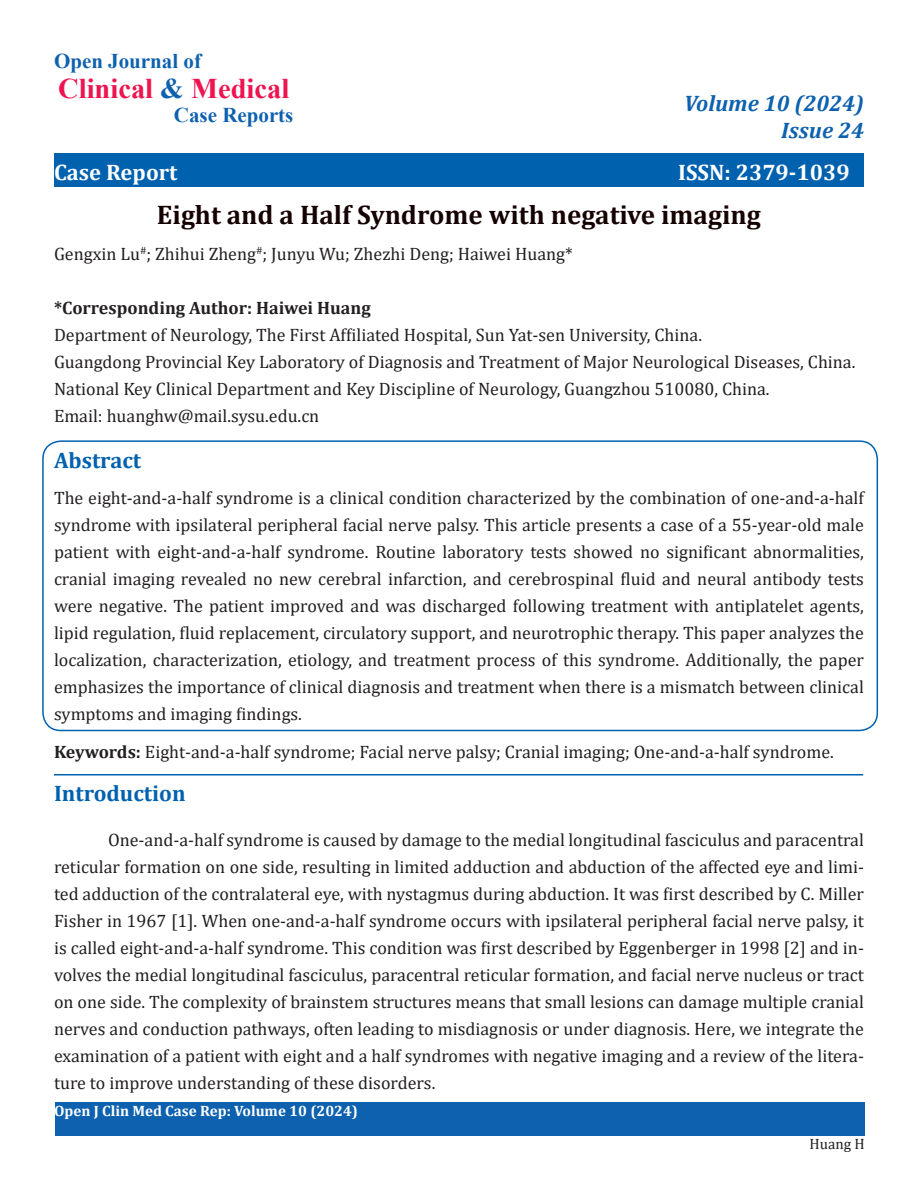
<style>
.page{position:relative;width:918px;height:1188px;background:#fff}
.page>*{position:absolute;margin:0;border:0;box-sizing:border-box;transform-origin:0 0}
.t1{font:700 28.5px "Times New Roman";color:#ed1450}
.t2{font:700 27px "Cambria";color:#150000}
.t3{font:700 22.5px "Cambria";color:#fff}
.t4{font:italic 700 22.5px "Cambria";color:#0d61af}
.t5{font:700 22.5px "Cambria";color:#0061af}
.t6{font:700 21px "Times New Roman";color:#0d61af}
.t7{font:18px/27px "Cambria";color:#231f20;text-align:justify}
.t8{font:700 18px "Cambria";color:#231f20}
.t9{font:700 15px "Cambria";color:#fff}
.t10{font:15px "Cambria";color:#231f20}
.s1{color:#0d61af}
.s2{font-weight:700}
</style>
<div class="page">
<div style="left:54px;top:153px;width:810px;height:34px;background:#0061af"></div>
<div style="left:55px;top:1102px;width:810px;height:34px;background:#0d61af"></div>
<div style="left:42px;top:440px;width:836px;height:291px;border:2px solid #0061af;border-radius:18px"></div>
<hr style="left:54px;top:774px;width:809px;height:2px;background:#0061af">
<p class="t6" style="left:54px;top:46px;width:149px">Open Journal of</p>
<p class="t1" style="left:58px;top:68px;width:233px">Clinical <span class="s1">&amp;</span> Medical</p>
<p class="t6" style="left:174px;top:100px;width:121px">Case Reports</p>
<p class="t3" style="left:54px;top:156px;width:125px">Case Report</p>
<p class="t4" style="left:684px;top:88px;width:181px">Volume 10 (2024)</p>
<p class="t4" style="left:781px;top:115px;width:84px">Issue 24</p>
<p class="t3" style="left:678px;top:156px;width:173px">ISSN: 2379-1039</p>
<p class="t2" style="left:157px;top:195px;width:605px">Eight and a Half Syndrome with negative imaging</p>
<p class="t7" style="left:54px;top:240px;width:520px">Gengxin Lu<sup>#</sup>; Zhihui Zheng<sup>#</sup>; Junyu Wu; Zhezhi Deng; Haiwei Huang*</p>
<p class="t8" style="left:54px;top:295px;width:318px">*Corresponding Author: Haiwei Huang</p>
<p class="t7" style="left:54px;top:321px;width:650px">Department of Neurology, The First Affiliated Hospital, Sun Yat-sen University, China.</p>
<p class="t7" style="left:54px;top:348px;width:803px">Guangdong Provincial Key Laboratory of Diagnosis and Treatment of Major Neurological Diseases, China.</p>
<p class="t7" style="left:54px;top:375px;width:717px">National Key Clinical Department and Key Discipline of Neurology, Guangzhou 510080, China.</p>
<p class="t7" style="left:54px;top:402px;width:267px">Email: huanghw@mail.sysu.edu.cn</p>
<p class="t5" style="left:54px;top:444px;width:89px">Abstract</p>
<p class="t7" style="left:54px;top:484px;width:812px">The eight-and-a-half syndrome is a clinical condition characterized by the combination of one-and-a-half syndrome with ipsilateral peripheral facial nerve palsy. This article presents a case of a 55-year-old male patient with eight-and-a-half syndrome. Routine laboratory tests showed no significant abnormalities, cranial imaging revealed no new cerebral infarction, and cerebrospinal fluid and neural antibody tests were negative. The patient improved and was discharged following treatment with antiplatelet agents, lipid regulation, fluid replacement, circulatory support, and neurotrophic therapy. This paper analyzes the localization, characterization, etiology, and treatment process of this syndrome. Additionally, the paper emphasizes the importance of clinical diagnosis and treatment when there is a mismatch between clinical symptoms and imaging findings.</p>
<p class="t7" style="left:54px;top:738px;width:781px"><span class="s2">Keywords:</span> Eight-and-a-half syndrome; Facial nerve palsy; Cranial imaging; One-and-a-half syndrome.</p>
<p class="t5" style="left:54px;top:778px;width:133px">Introduction</p>
<p class="t7" style="left:54px;top:827px;width:812px;text-indent:54px">One-and-a-half syndrome is caused by damage to the medial longitudinal fasciculus and paracentral reticular formation on one side, resulting in limited adduction and abduction of the affected eye and limi&shy;ted adduction of the contralateral eye, with nystagmus during abduction. It was first described by C. Miller Fisher in 1967 [1]. When one-and-a-half syndrome occurs with ipsilateral peripheral facial nerve palsy, it is called eight-and-a-half syndrome. This condition was first described by Eggenberger in 1998 [2] and in&shy;volves the medial longitudinal fasciculus, paracentral reticular formation, and facial nerve nucleus or tract on one side. The complexity of brainstem structures means that small lesions can damage multiple cranial nerves and conduction pathways, often leading to misdiagnosis or under diagnosis. Here, we integrate the examination of a patient with eight and a half syndromes with negative imaging and a review of the litera&shy;ture to improve understanding of these disorders.</p>
<p class="t9" style="left:54px;top:1100px;width:306px">Open J Clin Med Case Rep: Volume 10 (2024)</p>
<p class="t10" style="left:809px;top:1135px;width:57px">Huang H</p>
</div>
